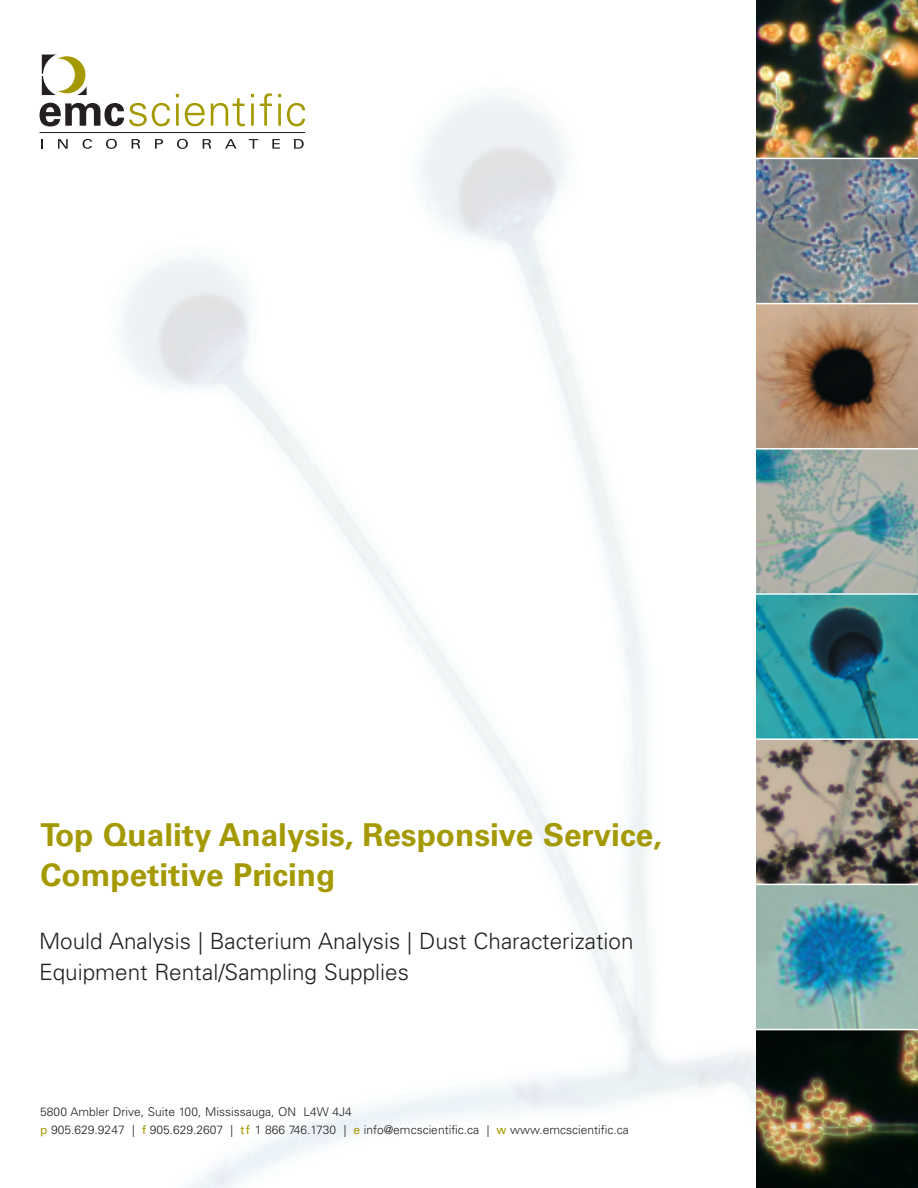
<style>
.page{position:relative;width:918px;height:1188px;background:#fff}
.page>*{position:absolute;margin:0;border:0;box-sizing:border-box;transform-origin:0 0}
.t1{font:700 31.5px/40.5px "Univers";color:#a49901}
.t2{font:300 22.5px/31.5px "Univers";color:#231f20}
.t3{font:300 12px/18px "Univers";color:#231f20}
.s1{font-weight:400;color:#a49901}
</style>
<div class="page">
<svg style="left:40px;top:103px;width:130px;height:24px"></svg>
<hr style="left:176px;top:104px;width:3px;height:22px;background:#a49901">
<svg style="left:185px;top:103px;width:20px;height:23px"></svg>
<svg style="left:211px;top:98px;width:34px;height:28px"></svg>
<hr style="left:251px;top:104px;width:3px;height:22px;background:#a49901">
<svg style="left:260px;top:93px;width:12px;height:33px"></svg>
<hr style="left:278px;top:104px;width:3px;height:22px;background:#a49901">
<svg style="left:287px;top:103px;width:18px;height:23px"></svg>
<svg style="left:41px;top:55px;width:46px;height:40px"></svg>
<svg style="left:41px;top:139px;width:2px;height:10px"></svg>
<svg style="left:58px;top:139px;width:10px;height:10px"></svg>
<svg style="left:83px;top:139px;width:9px;height:10px"></svg>
<svg style="left:106px;top:139px;width:11px;height:10px"></svg>
<svg style="left:132px;top:139px;width:8px;height:10px"></svg>
<svg style="left:155px;top:139px;width:8px;height:10px"></svg>
<svg style="left:177px;top:139px;width:11px;height:10px"></svg>
<svg style="left:203px;top:139px;width:8px;height:10px"></svg>
<svg style="left:225px;top:139px;width:12px;height:10px"></svg>
<svg style="left:249px;top:139px;width:9px;height:10px"></svg>
<svg style="left:272px;top:139px;width:8px;height:10px"></svg>
<svg style="left:294px;top:139px;width:10px;height:10px"></svg>
<hr style="left:40px;top:132px;width:265px;height:1px;background:#231f20">
<img style="left:756px;top:1px;width:162px;height:157px">
<img style="left:756px;top:159px;width:162px;height:144px">
<svg style="left:756px;top:304px;width:162px;height:144px;background:#9d7b5f"></svg>
<svg style="left:756px;top:450px;width:162px;height:143px;background:#97a9a5"></svg>
<img style="left:756px;top:740px;width:162px;height:144px">
<img style="left:756px;top:885px;width:162px;height:144px">
<img style="left:756px;top:1030px;width:162px;height:158px">
<svg style="left:756px;top:595px;width:162px;height:143px;background:#268993"></svg>
<h1 class="t1" style="left:40px;top:817px;width:623px">Top Quality Analysis, Responsive Service,<br>Competitive Pricing</h1>
<h2 class="t2" style="left:39px;top:927px;width:596px">Mould Analysis | Bacterium Analysis | Dust Characterization<br>Equipment Rental/Sampling Supplies</h2>
<p class="t3" style="left:40px;top:1104px;width:590px">5800 Ambler Drive, Suite 100, Mississauga, ON L4W 4J4<br><span class="s1">p</span> 905.629.9247 | <span class="s1">f</span> 905.629.2607 | <span class="s1">tf</span> 1 866 746.1730 | <span class="s1">e</span> info@emcscientific.ca | <span class="s1">w</span> www.emcscientific.ca</p>
</div>
